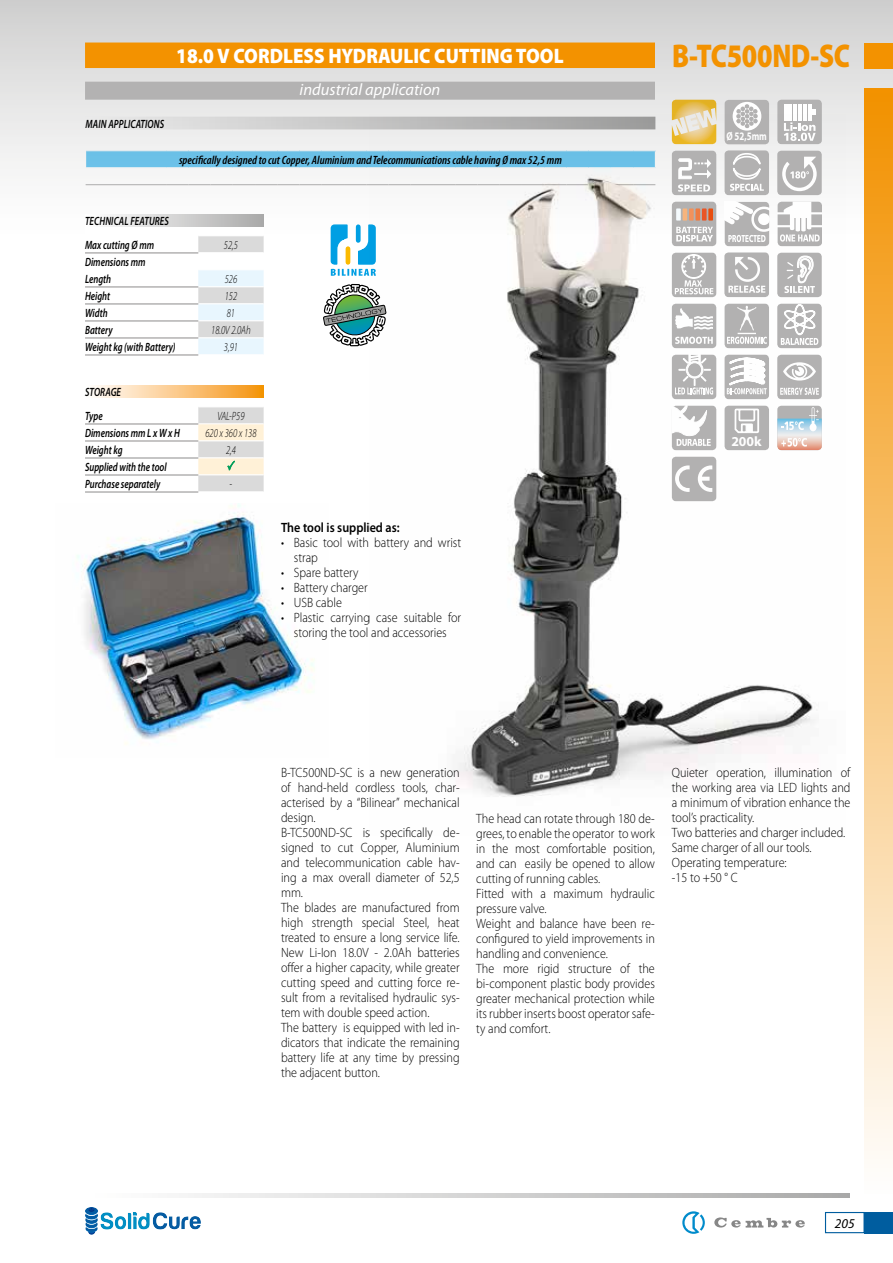
<style>
.page{position:relative;width:893px;height:1263px;background:#fff}
.page>*{position:absolute;margin:0;border:0;box-sizing:border-box;transform-origin:0 0}
.t1{font:900 33px "Myriad Pro";letter-spacing:-.01em;color:#f39200;scale:.82 1}
.t2{font:900 21px "Myriad Pro";color:#fff;scale:.9 1}
.t3{font:italic 16.5px "Myriad Pro";color:#fff}
.t4{font:700 13.65px "Myriad Pro";color:#fff}
.t5{font:300 13.5px/15px "Myriad Pro";color:#000;scale:.9 1}
.t6{font:600 13.5px "Myriad Pro";color:#000;scale:.9 1}
.t7{font:italic 13.5px "Myriad Pro";color:#000}
.t8{font:italic 600 12px/23.4px "Myriad Pro";color:#000;scale:.75 1}
.t9{font:italic 600 condensed 12px "Myriad Pro";color:#000}
.t10{font:italic 300 12px "Myriad Pro";color:#000;scale:.75 1}
.t11{font:700 11.55px "Myriad Pro";color:#fff;scale:.77 1}
</style>
<div class="page">
<div style="left:865px;top:1212px;width:28px;height:21px;background:#005d9f"></div>
<svg style="left:188px;top:1193px;width:662px;height:5px"></svg>
<div style="left:825px;top:1212px;width:40px;height:21px;border:1px solid #005d9f"></div>
<svg style="left:682px;top:1211px;width:23px;height:23px"></svg>
<svg style="left:714px;top:1217px;width:91px;height:10px"></svg>
<div style="left:0;top:0;width:893px;height:240px;background:linear-gradient(to bottom,#d1d0ce,#fff)"></div>
<div style="left:865px;top:43px;width:28px;height:26px;background:#f39200"></div>
<div style="left:865px;top:88px;width:28px;height:1105px;background:linear-gradient(to bottom,#f29100,#fffefd)"></div>
<div style="left:85px;top:43px;width:570px;height:25px;background:#f39200"></div>
<div style="left:85px;top:82px;width:570px;height:18px;background:#b3b2b2"></div>
<svg style="left:86px;top:117px;width:283px;height:12px"></svg>
<div style="left:86px;top:151px;width:569px;height:17px;background:#6bc1e7"></div>
<hr style="left:85px;top:150px;width:81px;height:1px;background:#fff">
<svg style="left:85px;top:151px;width:1px;height:16px"></svg>
<hr style="left:85px;top:167px;width:81px;height:1px;background:#fff">
<svg style="left:166px;top:150px;width:203px;height:18px"></svg>
<hr style="left:86px;top:184px;width:80px;height:1px;background:#b3b2b2">
<svg style="left:166px;top:184px;width:203px;height:1px"></svg>
<svg style="left:95px;top:386px;width:169px;height:12px"></svg>
<hr style="left:85px;top:423px;width:113px;height:2px;background:#b3b2b2">
<hr style="left:85px;top:440px;width:113px;height:2px;background:#b3b2b2">
<hr style="left:85px;top:457px;width:113px;height:2px;background:#b3b2b2">
<hr style="left:85px;top:474px;width:113px;height:2px;background:#b3b2b2">
<hr style="left:85px;top:491px;width:113px;height:2px;background:#b3b2b2">
<svg style="left:85px;top:214px;width:179px;height:13px"></svg>
<div style="left:85px;top:227px;width:179px;height:9px;background:#fff"></div>
<svg style="left:198px;top:236px;width:66px;height:118px"></svg>
<hr style="left:198px;top:320px;width:66px;height:1px;background:#fff">
<hr style="left:198px;top:337px;width:66px;height:1px;background:#fff">
<hr style="left:198px;top:303px;width:66px;height:1px;background:#fff">
<hr style="left:198px;top:252px;width:66px;height:1px;background:#fff">
<hr style="left:198px;top:269px;width:66px;height:1px;background:#fff">
<hr style="left:198px;top:286px;width:66px;height:1px;background:#fff">
<hr style="left:85px;top:252px;width:113px;height:2px;background:#b3b2b2">
<hr style="left:85px;top:286px;width:113px;height:2px;background:#b3b2b2">
<hr style="left:85px;top:303px;width:113px;height:2px;background:#b3b2b2">
<hr style="left:85px;top:320px;width:113px;height:2px;background:#b3b2b2">
<hr style="left:85px;top:337px;width:113px;height:2px;background:#b3b2b2">
<hr style="left:85px;top:354px;width:113px;height:2px;background:#b3b2b2">
<svg style="left:672px;top:100px;width:44px;height:15px"></svg>
<div style="left:725px;top:100px;width:44px;height:44px;background:#b3b2b2;border-radius:4px"></div>
<div style="left:733px;top:102px;width:28px;height:29px;border:2px solid #fff;border-radius:50%"></div>
<svg style="left:734px;top:103px;width:26px;height:12px"></svg>
<div style="left:777px;top:100px;width:45px;height:44px;background:#b3b2b2;border-radius:4px"></div>
<hr style="left:808px;top:104px;width:3px;height:16px;background:#fff">
<hr style="left:803px;top:104px;width:4px;height:16px;background:#fff">
<hr style="left:798px;top:104px;width:4px;height:16px;background:#fff">
<hr style="left:793px;top:104px;width:4px;height:16px;background:#fff">
<hr style="left:789px;top:104px;width:3px;height:16px;background:#fff">
<hr style="left:784px;top:104px;width:4px;height:16px;background:#fff">
<svg style="left:812px;top:109px;width:4px;height:6px"></svg>
<svg style="left:323px;top:283px;width:46px;height:64px"></svg>
<svg style="left:330px;top:224px;width:39px;height:52px"></svg>
<img style="left:369px;top:115px;width:476px;height:682px">
<img style="left:471px;top:180px;width:147px;height:614px">
<img style="left:77px;top:503px;width:237px;height:241px">
<img style="left:86px;top:1207px;width:115px;height:27px">
<svg style="left:198px;top:407px;width:66px;height:85px"></svg>
<p class="t8" style="left:86px;top:112px;width:106px">MAIN APPLICATIONS</p>
<h2 class="t2" style="left:176px;top:43px;width:432px">18.0 V CORDLESS HYDRAULIC CUTTING TOOL</h2>
<p class="t3" style="left:300px;top:81px;width:142px">industrial application</p>
<p class="t9" style="left:179px;top:153px;width:384px">specifically designed to cut Copper, Aluminium and Telecommunications cable having Ø max 52,5 mm</p>
<p class="t8" style="left:85px;top:210px;width:113px">TECHNICAL FEATURES<br>Max cutting Ø mm</p>
<p class="t8" style="left:85px;top:253px;width:82px;line-height:17px">Dimensions mm<br>Length</p>
<p class="t10" style="left:224px;top:238px;width:20px">52,5</p>
<p class="t10" style="left:225px;top:272px;width:18px">526</p>
<p class="t8" style="left:85px;top:284px;width:35px">Height</p>
<p class="t10" style="left:225px;top:289px;width:18px">152</p>
<p class="t8" style="left:85px;top:301px;width:32px">Width</p>
<p class="t10" style="left:227px;top:306px;width:13px">81</p>
<p class="t8" style="left:85px;top:318px;width:38px">Battery</p>
<p class="t10" style="left:211px;top:323px;width:54px">18.0V 2.0Ah</p>
<p class="t8" style="left:85px;top:335px;width:122px">Weight kg (with Battery)</p>
<p class="t10" style="left:224px;top:340px;width:20px">3,91</p>
<p class="t8" style="left:85px;top:381px;width:50px">STORAGE<br>Type</p>
<p class="t10" style="left:217px;top:410px;width:38px">VAL-P59</p>
<p class="t8" style="left:85px;top:421px;width:128px">Dimensions mm L x W x H</p>
<p class="t10" style="left:205px;top:426px;width:70px">620 x 360 x 138</p>
<p class="t8" style="left:85px;top:438px;width:52px">Weight kg</p>
<p class="t10" style="left:226px;top:443px;width:15px">2,4</p>
<p class="t8" style="left:85px;top:459px;width:110px;line-height:17px">Supplied with the tool<br>Purchase separately</p>
<p class="t10" style="left:230px;top:477px;width:5px">-</p>
<p class="t6" style="left:281px;top:520px;width:133px">The tool is supplied as:</p>
<p class="t5" style="left:294px;top:535px;width:188px;text-indent:-13px">• Basic tool with battery and wrist strap</p>
<p class="t5" style="left:281px;top:565px;width:88px">• Spare battery</p>
<p class="t5" style="left:281px;top:580px;width:98px">• Battery charger</p>
<p class="t5" style="left:281px;top:595px;width:69px">• USB cable</p>
<p class="t5" style="left:281px;top:610px;width:202px;text-align:center">• Plastic carrying case suitable for storing the tool and accessories</p>
<h1 class="t1" style="left:672px;top:37px;width:219px">B-TC500ND-SC</h1>
<p class="t11" style="left:726px;top:130px;width:54px">Ø 52,5mm</p>
<p class="t4" style="left:731px;top:434px;width:32px">200k</p>
<p class="t5" style="left:281px;top:765px;width:200px">B-TC500ND-SC is a new generation of hand-held cordless tools, char&shy;acterised by a “Bilinear” mechanical design.<br>B-TC500ND-SC is specifically de&shy;signed to cut Copper, Aluminium and telecommunication cable hav&shy;ing a max overall diameter of 52,5 mm.<br>The blades are manufactured from high strength special Steel, heat treated to ensure a long service life.<br>New Li-Ion 18.0V - 2.0Ah batteries offer a higher capacity, while greater cutting speed and cutting force re&shy;sult from a revitalised hydraulic sys&shy;tem with double speed action.<br>The battery is equipped with led in&shy;dicators that indicate the remaining battery life at any time by pressing the adjacent button.</p>
<p class="t5" style="left:476px;top:811px;width:200px">The head can rotate through 180 de&shy;grees, to enable the operator to work in the most comfortable position, and can easily be opened to allow cutting of running cables.<br>Fitted with a maximum hydraulic pressure valve.<br>Weight and balance have been re&shy;configured to yield improvements in handling and convenience.<br>The more rigid structure of the bi-component plastic body provides greater mechanical protection while its rubber inserts boost operator safe&shy;ty and comfort.</p>
<p class="t5" style="left:672px;top:765px;width:200px">Quieter operation, illumination of the working area via LED lights and a minimum of vibration enhance the tool’s practicality.<br>Two batteries and charger included.<br>Same charger of all our tools.<br>Operating temperature:<br>-15 to +50 ° C</p>
<p class="t7" style="left:835px;top:1216px;width:21px">205</p>
</div>
